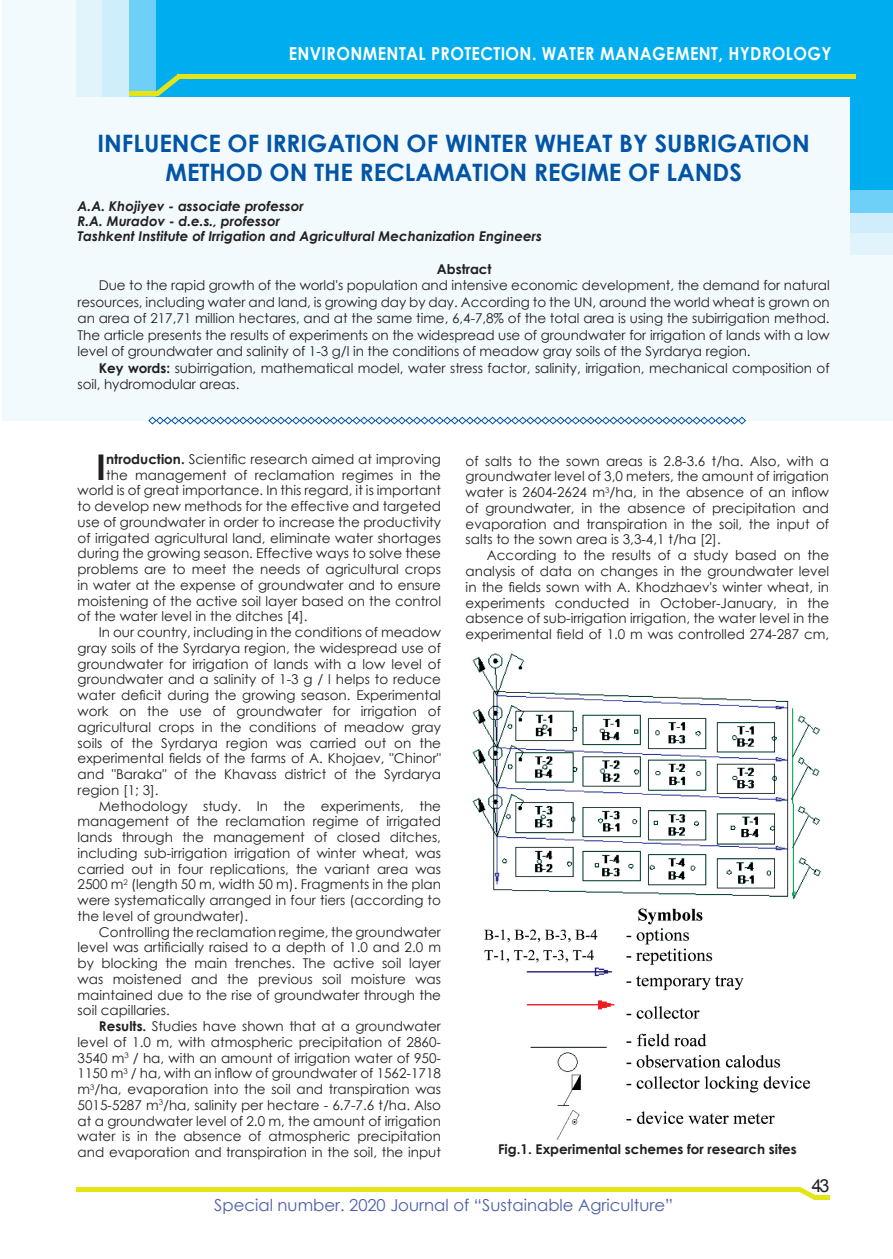
<style>
.page{position:relative;width:893px;height:1259px;background:#fff}
.page>*{position:absolute;margin:0;border:0;box-sizing:border-box;transform-origin:0 0}
.t1{font:700 35.4px "Century Gothic";color:#231f20}
.t2{font:700 24px/28.8px "Century Gothic";color:#0154a6;text-align:center}
.t3{font:700 18px "Century Gothic";letter-spacing:.025em;color:#fff;scale:.9 1}
.t4{font:18px "Arial";color:#231f20}
.t5{font:16.5px "Century Gothic";color:#4a5da9}
.t6{font:13.5px/15.8px "Century Gothic";color:#231f20;text-align:justify}
.t7{font:italic 700 13.5px "Century Gothic";color:#231f20}
.t8{font:700 13.5px "Century Gothic";color:#231f20}
.s1{font-weight:700}
</style>
<div class="page">
<div style="left:2px;top:0;width:891px;height:421px;background:#f2fafd"></div>
<svg style="left:148px;top:416px;width:598px;height:9px"></svg>
<img style="left:472px;top:653px;width:350px;height:487px">
<div style="left:77px;top:0;width:428px;height:96px;background:#e1f4fc"></div>
<div style="left:103px;top:0;width:432px;height:96px;background:#cfedfb"></div>
<div style="left:130px;top:0;width:586px;height:96px;background:#6ed0f6"></div>
<div style="left:156px;top:0;width:737px;height:96px;background:#00aeef"></div>
<div style="left:851px;top:160px;width:42px;height:94px;background:#e1f4fc"></div>
<div style="left:851px;top:160px;width:42px;height:73px;background:#cfedfb"></div>
<div style="left:851px;top:160px;width:42px;height:53px;background:#6ed0f6"></div>
<div style="left:851px;top:95px;width:42px;height:95px;background:#00aeef"></div>
<div style="left:178px;top:74px;width:678px;height:5px;background:#e4e417"></div>
<hr style="left:129px;top:92px;width:29px;height:4px;background:#e4e417">
<svg style="left:155px;top:74px;width:25px;height:22px"></svg>
<hr style="left:76px;top:1187px;width:724px;height:4px;background:#e4e417">
<div style="left:815px;top:1195px;width:14px;height:5px;background:#e4e417"></div>
<svg style="left:798px;top:1187px;width:17px;height:13px"></svg>
<p class="t3" style="left:289px;top:40px;width:604px">ENVIRONMENTAL PROTECTION. WATER MANAGEMENT, HYDROLOGY</p>
<p class="t2" style="left:97px;top:128px;width:714px">INFLUENCE OF IRRIGATION OF WINTER WHEAT BY SUBRIGATION<br>METHOD ON THE RECLAMATION REGIME OF LANDS</p>
<p class="t7" style="left:78px;top:196px;width:228px">A.A. Khojiyev - associate professor</p>
<p class="t7" style="left:78px;top:211px;width:204px">R.A. Muradov - d.e.s., professor</p>
<p class="t7" style="left:78px;top:226px;width:466px">Tashkent Institute of Irrigation and Agricultural Mechanization Engineers</p>
<p class="t8" style="left:437px;top:259px;width:56px">Abstract</p>
<p class="t6" style="left:78px;top:277px;width:754px;line-height:16.5px;text-indent:21px">Due to the rapid growth of the world's population and intensive economic development, the demand for natural resources, including water and land, is growing day by day. According to the UN, around the world wheat is grown on an area of 217,71 million hectares, and at the same time, 6,4-7,8% of the total area is using the subirrigation method.<br>The article presents the results of experiments on the widespread use of groundwater for irrigation of lands with a low level of groundwater and salinity of 1-3 g/l in the conditions of meadow gray soils of the Syrdarya region.</p>
<p class="t6" style="left:78px;top:359px;width:754px;line-height:16.5px;text-indent:21px"><span class="s1">Key words:</span> subirrigation, mathematical model, water stress factor, salinity, irrigation, mechanical composition of soil, hydromodular areas.</p>
<p class="t1" style="left:96px;top:440px;width:11px">I</p>
<p class="t6" style="left:106px;top:451px;width:336px"><span class="s1">ntroduction.</span> Scientific research aimed at improving</p>
<p class="t6" style="left:106px;top:467px;width:336px">the management of reclamation regimes in the</p>
<p class="t6" style="left:78px;top:482px;width:365px">world is of great importance. In this regard, it is important</p>
<p class="t6" style="left:78px;top:498px;width:365px">to develop new methods for the effective and targeted</p>
<p class="t6" style="left:78px;top:514px;width:365px">use of groundwater in order to increase the productivity</p>
<p class="t6" style="left:78px;top:530px;width:365px">of irrigated agricultural land, eliminate water shortages</p>
<p class="t6" style="left:78px;top:545px;width:365px">during the growing season. Effective ways to solve these</p>
<p class="t6" style="left:78px;top:561px;width:365px">problems are to meet the needs of agricultural crops</p>
<p class="t6" style="left:78px;top:577px;width:365px">in water at the expense of groundwater and to ensure</p>
<p class="t6" style="left:78px;top:593px;width:365px">moistening of the active soil layer based on the control</p>
<p class="t6" style="left:78px;top:608px;width:231px">of the water level in the ditches [4].</p>
<p class="t6" style="left:78px;top:624px;width:365px;text-indent:21px">In our country, including in the conditions of meadow gray soils of the Syrdarya region, the widespread use of groundwater for irrigation of lands with a low level of groundwater and a salinity of 1-3 g / l helps to reduce water deficit during the growing season. Experimental work on the use of groundwater for irrigation of agricultural crops in the conditions of meadow gray soils of the Syrdarya region was carried out on the experimental fields of the farms of A. Khojaev, "Chinor" and "Baraka" of the Khavass district of the Syrdarya region [1; 3].</p>
<p class="t6" style="left:78px;top:797px;width:365px;text-indent:21px">Methodology study. In the experiments, the management of the reclamation regime of irrigated lands through the management of closed ditches, including sub-irrigation irrigation of winter wheat, was carried out in four replications, the variant area was 2500 m<sup>2</sup> (length 50 m, width 50 m). Fragments in the plan were systematically arranged in four tiers (according to the level of groundwater).</p>
<p class="t6" style="left:78px;top:923px;width:365px;text-indent:21px">Controlling the reclamation regime, the groundwater level was artificially raised to a depth of 1.0 and 2.0 m by blocking the main trenches. The active soil layer was moistened and the previous soil moisture was maintained due to the rise of groundwater through the soil capillaries.</p>
<p class="t6" style="left:78px;top:1018px;width:365px;text-indent:21px"><span class="s1">Results.</span> Studies have shown that at a groundwater level of 1.0 m, with atmospheric precipitation of 2860- 3540 m<sup>3</sup> / ha, with an amount of irrigation water of 950- 1150 m<sup>3</sup> / ha, with an inflow of groundwater of 1562-1718 m<sup>3</sup>/ha, evaporation into the soil and transpiration was 5015-5287 m<sup>3</sup>/ha, salinity per hectare - 6.7-7.6 t/ha. Also at a groundwater level of 2.0 m, the amount of irrigation water is in the absence of atmospheric precipitation and evaporation and transpiration in the soil, the input</p>
<p class="t6" style="left:466px;top:453px;width:365px">of salts to the sown areas is 2.8-3.6 t/ha. Also, with a groundwater level of 3,0 meters, the amount of irrigation water is 2604-2624 m<sup>3</sup>/ha, in the absence of an inflow of groundwater, in the absence of precipitation and evaporation and transpiration in the soil, the input of salts to the sown area is 3,3-4,1 t/ha [2].</p>
<p class="t6" style="left:466px;top:547px;width:365px;text-indent:21px">According to the results of a study based on the analysis of data on changes in the groundwater level in the fields sown with A. Khodzhaev's winter wheat, in experiments conducted in October-January, in the absence of sub-irrigation irrigation, the water level in the experimental field of 1.0 m was controlled 274-287 cm,</p>
<p class="t8" style="left:498px;top:1139px;width:300px">Fig.1. Experimental schemes for research sites</p>
<p class="t4" style="left:812px;top:1173px;width:19px">43</p>
<p class="t5" style="left:214px;top:1193px;width:460px">Special number. 2020 Journal of “Sustainable Agriculture”</p>
</div>
